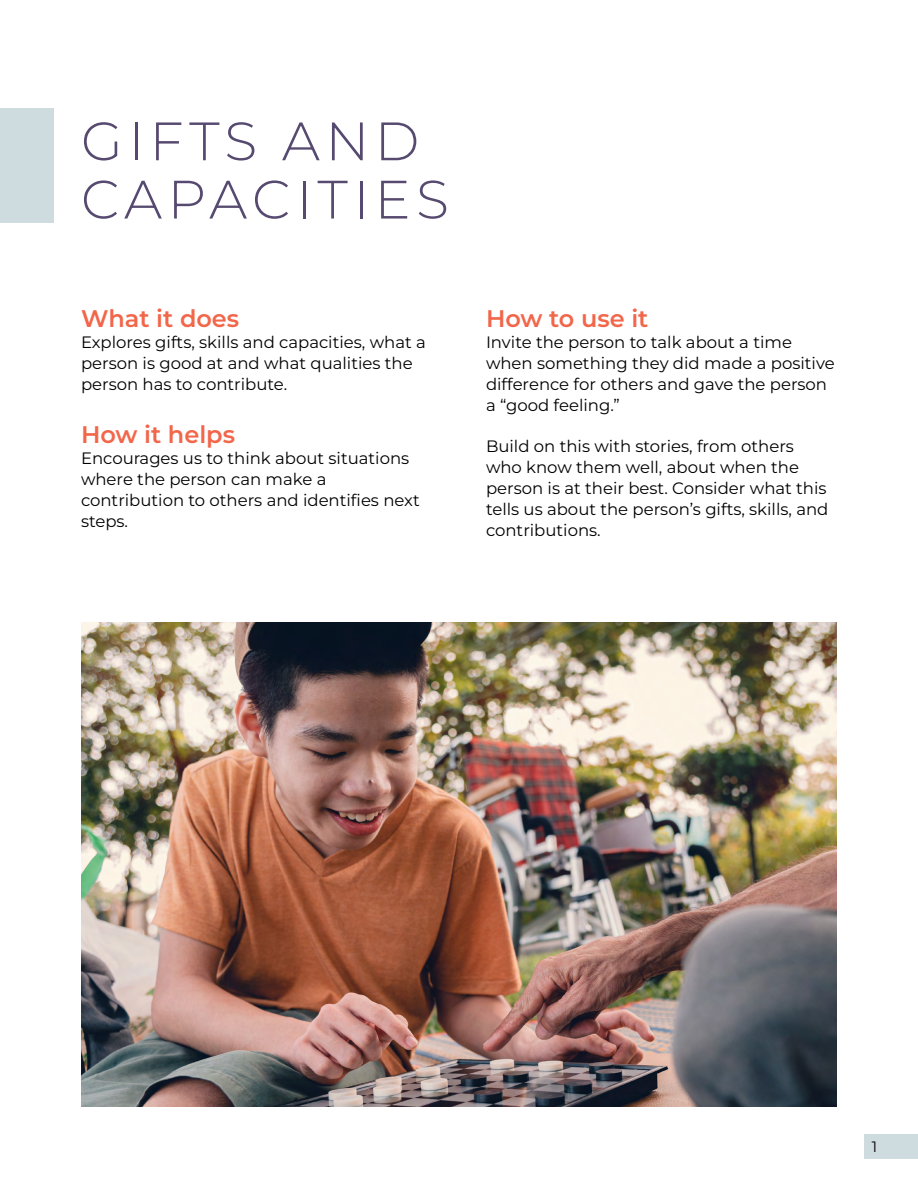
<style>
.page{position:relative;width:918px;height:1188px;background:#fff}
.page>*{position:absolute;margin:0;border:0;box-sizing:border-box;transform-origin:0 0}
.t1{font:300 54px/58.2px "Montserrat";letter-spacing:.1em;color:#574a70}
.sub_small{font:600 24px "Montserrat";color:#f2664a}
.t2{font:16.5px/21px "Montserrat";color:#000}
.t3{font:15px "Montserrat";color:#000}
</style>
<div class="page">
<div style="left:0;top:108px;width:54px;height:115px;background:#cedcdf"></div>
<img style="left:81px;top:622px;width:756px;height:485px">
<div style="left:864px;top:1134px;width:54px;height:24px;background:#cedcdf"></div>
<p class="t1" style="left:81px;top:111px;width:369px">GIFTS AND<br>CAPACITIES</p>
<p class="sub_small" style="left:81px;top:302px;width:160px">What it does</p>
<p class="t2" style="left:81px;top:331px;width:346px">Explores gifts, skills and capacities, what a person is good at and what qualities the person has to contribute.</p>
<p class="sub_small" style="left:81px;top:419px;width:156px">How it helps</p>
<p class="t2" style="left:81px;top:447px;width:340px">Encourages us to think about situations where the person can make a contribution to others and identifies next steps.</p>
<p class="sub_small" style="left:486px;top:302px;width:164px">How to use it</p>
<p class="t2" style="left:486px;top:331px;width:350px">Invite the person to talk about a time when something they did made a positive difference for others and gave the person a “good feeling.”</p>
<p class="t2" style="left:486px;top:435px;width:344px">Build on this with stories, from others who know them well, about when the person is at their best. Consider what this tells us about the person’s gifts, skills, and contributions.</p>
<p class="t3" style="left:872px;top:1136px;width:7px">1</p>
</div>
